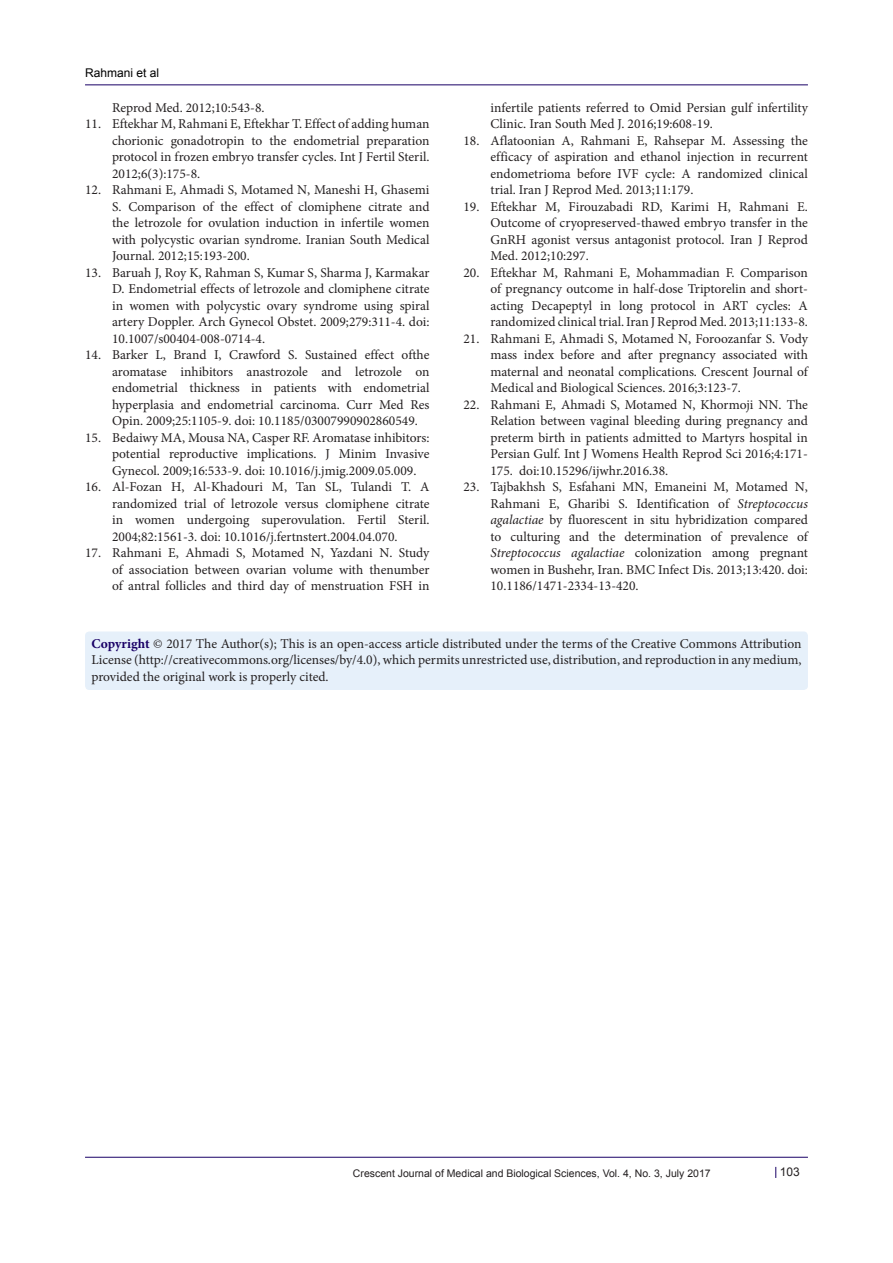
<style>
.page{position:relative;width:893px;height:1263px;background:#fff}
.page>*{position:absolute;margin:0;border:0;box-sizing:border-box;transform-origin:0 0}
.t1{font:13.5px/16.5px "Minion Pro";color:#231f20;text-align:justify}
.t2{font:12px "Arial";color:#000001}
.t3{font:12px "Arial";color:#231f20}
.t4{font:10.5px "Arial";color:#231f20}
.s1{font-style:italic}
.s2{font-weight:700;color:#190066}
</style>
<div class="page">
<hr style="left:85px;top:85px;width:723px;height:1px;background:#190066">
<hr style="left:85px;top:1157px;width:723px;height:1px;background:#190066">
<div style="left:85px;top:631px;width:723px;height:59px;background:#e6f0fa;border-radius:4px"></div>
<p class="t2" style="left:85px;top:65px;width:76px">Rahmani et al</p>
<p class="t1" style="left:112px;top:99px;width:154px">Reprod Med. 2012;10:543-8.</p>
<p class="t1" style="left:112px;top:116px;width:319px;text-indent:-27px">11. Eftekhar M, Rahmani E, Eftekhar T. Effect of adding human chorionic gonadotropin to the endometrial preparation protocol in frozen embryo transfer cycles. Int J Fertil Steril.<br>2012;6(3):175-8.</p>
<p class="t1" style="left:112px;top:182px;width:319px;text-indent:-27px">12. Rahmani E, Ahmadi S, Motamed N, Maneshi H, Ghasemi S. Comparison of the effect of clomiphene citrate and the letrozole for ovulation induction in infertile women with polycystic ovarian syndrome. Iranian South Medical Journal. 2012;15:193-200.</p>
<p class="t1" style="left:112px;top:264px;width:319px;text-indent:-27px">13. Baruah J, Roy K, Rahman S, Kumar S, Sharma J, Karmakar D. Endometrial effects of letrozole and clomiphene citrate in women with polycystic ovary syndrome using spiral artery Doppler. Arch Gynecol Obstet. 2009;279:311-4. doi:<br>10.1007/s00404-008-0714-4.</p>
<p class="t1" style="left:112px;top:347px;width:319px;text-indent:-27px">14. Barker L, Brand I, Crawford S. Sustained effect ofthe aromatase inhibitors anastrozole and letrozole on endometrial thickness in patients with endometrial hyperplasia and endometrial carcinoma. Curr Med Res Opin. 2009;25:1105-9. doi: 10.1185/03007990902860549.</p>
<p class="t1" style="left:112px;top:429px;width:319px;text-indent:-27px">15. Bedaiwy MA, Mousa NA, Casper RF. Aromatase inhibitors: potential reproductive implications. J Minim Invasive Gynecol. 2009;16:533-9. doi: 10.1016/j.jmig.2009.05.009.</p>
<p class="t1" style="left:112px;top:479px;width:319px;text-indent:-27px">16. Al-Fozan H, Al-Khadouri M, Tan SL, Tulandi T. A randomized trial of letrozole versus clomiphene citrate in women undergoing superovulation. Fertil Steril.<br>2004;82:1561-3. doi: 10.1016/j.fertnstert.2004.04.070.</p>
<p class="t1" style="left:112px;top:545px;width:319px;text-indent:-27px">17. Rahmani E, Ahmadi S, Motamed N, Yazdani N. Study of association between ovarian volume with thenumber of antral follicles and third day of menstruation FSH in</p>
<p class="t1" style="left:490px;top:99px;width:319px">infertile patients referred to Omid Persian gulf infertility<br>Clinic. Iran South Med J. 2016;19:608-19.</p>
<p class="t1" style="left:490px;top:132px;width:319px;text-indent:-27px">18. Aflatoonian A, Rahmani E, Rahsepar M. Assessing the efficacy of aspiration and ethanol injection in recurrent endometrioma before IVF cycle: A randomized clinical trial. Iran J Reprod Med. 2013;11:179.</p>
<p class="t1" style="left:490px;top:198px;width:319px;text-indent:-27px">19. Eftekhar M, Firouzabadi RD, Karimi H, Rahmani E.<br>Outcome of cryopreserved-thawed embryo transfer in the GnRH agonist versus antagonist protocol. Iran J Reprod Med. 2012;10:297.</p>
<p class="t1" style="left:490px;top:264px;width:319px;text-indent:-27px">20. Eftekhar M, Rahmani E, Mohammadian F. Comparison of pregnancy outcome in half-dose Triptorelin and short&shy;acting Decapeptyl in long protocol in ART cycles: A randomized clinical trial. Iran J Reprod Med. 2013;11:133-8.</p>
<p class="t1" style="left:490px;top:330px;width:319px;text-indent:-27px">21. Rahmani E, Ahmadi S, Motamed N, Foroozanfar S. Vody mass index before and after pregnancy associated with maternal and neonatal complications. Crescent Journal of Medical and Biological Sciences. 2016;3:123-7.</p>
<p class="t1" style="left:490px;top:396px;width:319px;text-indent:-27px">22. Rahmani E, Ahmadi S, Motamed N, Khormoji NN. The Relation between vaginal bleeding during pregnancy and preterm birth in patients admitted to Martyrs hospital in Persian Gulf. Int J Womens Health Reprod Sci 2016;4:171- 175. doi:10.15296/ijwhr.2016.38.</p>
<p class="t1" style="left:490px;top:479px;width:319px;text-indent:-27px">23. Tajbakhsh S, Esfahani MN, Emaneini M, Motamed N, Rahmani E, Gharibi S. Identification of <span class="s1">Streptococcus agalactiae</span> by fluorescent in situ hybridization compared to culturing and the determination of prevalence of <span class="s1">Streptococcus agalactiae</span> colonization among pregnant women in Bushehr, Iran. BMC Infect Dis. 2013;13:420. doi:<br>10.1186/1471-2334-13-420.</p>
<p class="t1" style="left:91px;top:635px;width:712px"><span class="s2">Copyright</span> © 2017 The Author(s); This is an open-access article distributed under the terms of the Creative Commons Attribution License (http://creativecommons.org/licenses/by/4.0), which permits unrestricted use, distribution, and reproduction in any medium, provided the original work is properly cited.</p>
<p class="t4" style="left:353px;top:1166px;width:359px">Crescent Journal of Medical and Biological Sciences, Vol. 4, No. 3, July 2017</p>
<p class="t3" style="left:780px;top:1163px;width:22px">103</p>
</div>
